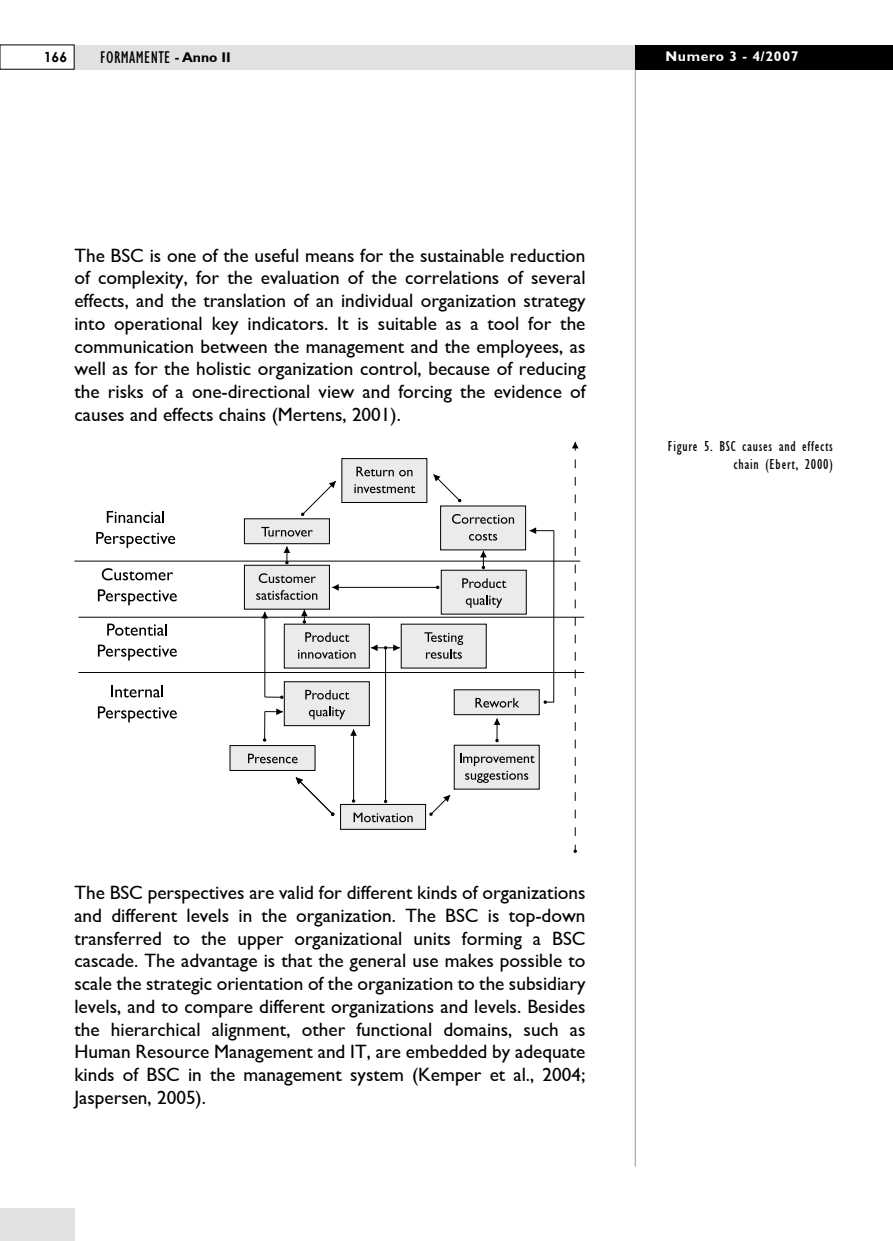
<style>
.page{position:relative;width:893px;height:1241px;background:#fff}
.page>*{position:absolute;margin:0;border:0;box-sizing:border-box;transform-origin:0 0}
.t1{font:19.25px/22.8px "Formamente";color:#000;text-align:justify}
.t2{font:17.5px "Formamente Condensed";color:#000}
.t3{font:14.88px/17.5px "Formamente Condensed";letter-spacing:.05em;color:#000;text-align:right}
.t4{font:700 14px "Formamente";letter-spacing:.05em;color:#fff}
.t5{font:700 14px "Formamente";color:#000}
.t6{font:700 14px "Century Gothic";color:#000}
</style>
<div class="page">
<div style="left:74px;top:45px;width:819px;height:24px;background:#e1e1e1"></div>
<div style="left:635px;top:45px;width:258px;height:24px;background:#000"></div>
<hr style="left:635px;top:69px;width:1px;height:1097px;background:#949494">
<div style="left:0;top:1208px;width:74px;height:32px;background:#e1e1e1"></div>
<div style="left:342px;top:458px;width:85px;height:44px;background:#ebebeb;border:1px solid #000"></div>
<svg style="left:356px;top:466px;width:56px;height:10px"></svg>
<svg style="left:354px;top:484px;width:61px;height:9px"></svg>
<div style="left:440px;top:505px;width:86px;height:45px;background:#ebebeb;border:1px solid #000"></div>
<svg style="left:452px;top:514px;width:62px;height:9px"></svg>
<svg style="left:469px;top:533px;width:28px;height:7px"></svg>
<div style="left:244px;top:565px;width:86px;height:44px;background:#ebebeb;border:1px solid #000"></div>
<svg style="left:259px;top:573px;width:57px;height:10px"></svg>
<svg style="left:256px;top:590px;width:61px;height:9px"></svg>
<div style="left:441px;top:570px;width:85px;height:44px;background:#ebebeb"></div>
<svg style="left:462px;top:578px;width:44px;height:10px"></svg>
<svg style="left:466px;top:595px;width:36px;height:13px"></svg>
<div style="left:284px;top:624px;width:86px;height:44px;background:#ebebeb;border:1px solid #000"></div>
<svg style="left:305px;top:632px;width:44px;height:10px"></svg>
<svg style="left:298px;top:649px;width:58px;height:9px"></svg>
<div style="left:454px;top:744px;width:85px;height:45px;background:#ebebeb"></div>
<svg style="left:460px;top:753px;width:75px;height:29px"></svg>
<div style="left:284px;top:681px;width:86px;height:44px;background:#ebebeb;border:1px solid #000"></div>
<svg style="left:305px;top:689px;width:44px;height:10px"></svg>
<svg style="left:309px;top:706px;width:36px;height:13px"></svg>
<div style="left:401px;top:624px;width:85px;height:44px;background:#ebebeb"></div>
<svg style="left:424px;top:632px;width:39px;height:26px"></svg>
<div style="left:244px;top:518px;width:86px;height:26px;background:#ebebeb;border:1px solid #000"></div>
<svg style="left:261px;top:527px;width:52px;height:9px"></svg>
<div style="left:230px;top:745px;width:85px;height:25px;background:#ebebeb;border:1px solid #000"></div>
<svg style="left:248px;top:753px;width:50px;height:10px"></svg>
<div style="left:340px;top:804px;width:86px;height:25px;background:#ebebeb;border:1px solid #000"></div>
<svg style="left:354px;top:812px;width:59px;height:10px"></svg>
<div style="left:454px;top:689px;width:85px;height:25px;background:#ebebeb"></div>
<svg style="left:475px;top:697px;width:44px;height:10px"></svg>
<svg style="left:371px;top:644px;width:29px;height:7px"></svg>
<hr style="left:385px;top:647px;width:1px;height:154px;background:#080707">
<svg style="left:530px;top:527px;width:24px;height:176px"></svg>
<hr style="left:265px;top:611px;width:1px;height:86px;background:#080707">
<svg style="left:261px;top:611px;width:7px;height:7px"></svg>
<svg style="left:265px;top:695px;width:18px;height:3px"></svg>
<svg style="left:263px;top:708px;width:20px;height:33px"></svg>
<hr style="left:353px;top:729px;width:1px;height:71px;background:#080707">
<svg style="left:350px;top:729px;width:7px;height:6px"></svg>
<svg style="left:572px;top:441px;width:7px;height:411px"></svg>
<svg style="left:429px;top:794px;width:22px;height:22px"></svg>
<svg style="left:494px;top:718px;width:6px;height:24px"></svg>
<svg style="left:301px;top:609px;width:7px;height:14px"></svg>
<svg style="left:284px;top:546px;width:6px;height:18px"></svg>
<svg style="left:480px;top:550px;width:7px;height:19px"></svg>
<hr style="left:332px;top:587px;width:106px;height:1px;background:#080707">
<svg style="left:332px;top:584px;width:7px;height:6px"></svg>
<svg style="left:107px;top:511px;width:57px;height:12px"></svg>
<svg style="left:96px;top:532px;width:79px;height:16px"></svg>
<svg style="left:102px;top:568px;width:71px;height:12px"></svg>
<svg style="left:98px;top:589px;width:79px;height:16px"></svg>
<svg style="left:107px;top:623px;width:60px;height:12px"></svg>
<svg style="left:98px;top:644px;width:79px;height:16px"></svg>
<svg style="left:111px;top:685px;width:52px;height:12px"></svg>
<svg style="left:98px;top:706px;width:79px;height:16px"></svg>
<svg style="left:295px;top:777px;width:39px;height:39px"></svg>
<svg style="left:301px;top:481px;width:35px;height:35px"></svg>
<svg style="left:433px;top:474px;width:29px;height:28px"></svg>
<hr style="left:78px;top:672px;width:506px;height:1px;background:#080707">
<hr style="left:78px;top:616px;width:506px;height:1px;background:#080707">
<hr style="left:74px;top:560px;width:506px;height:1px;background:#080707">
<p class="t6" style="left:44px;top:47px;width:25px">166</p>
<p class="t2" style="left:100px;top:46px;width:51px">FORMAMENTE</p>
<p class="t5" style="left:175px;top:49px;width:57px">- Anno II</p>
<p class="t4" style="left:665px;top:48px;width:135px">Numero 3 - 4/2007</p>
<p class="t1" style="left:74px;top:244px;width:513px">The BSC is one of the useful means for the sustainable reduction of complexity, for the evaluation of the correlations of several effects, and the translation of an individual organization strategy into operational key indicators. It is suitable as a tool for the communication between the management and the employees, as well as for the holistic organization control, because of reducing the risks of a one-directional view and forcing the evidence of causes and effects chains (Mertens, 2001).</p>
<p class="t3" style="left:668px;top:437px;width:166px">Figure 5. BSC causes and effects chain (Ebert, 2000)</p>
<p class="t1" style="left:74px;top:881px;width:513px">The BSC perspectives are valid for different kinds of organizations and different levels in the organization. The BSC is top-down transferred to the upper organizational units forming a BSC cascade. The advantage is that the general use makes possible to scale the strategic orientation of the organization to the subsidiary levels, and to compare different organizations and levels. Besides the hierarchical alignment, other functional domains, such as Human Resource Management and IT, are embedded by adequate kinds of BSC in the management system (Kemper et al., 2004; Jaspersen, 2005).</p>
</div>
